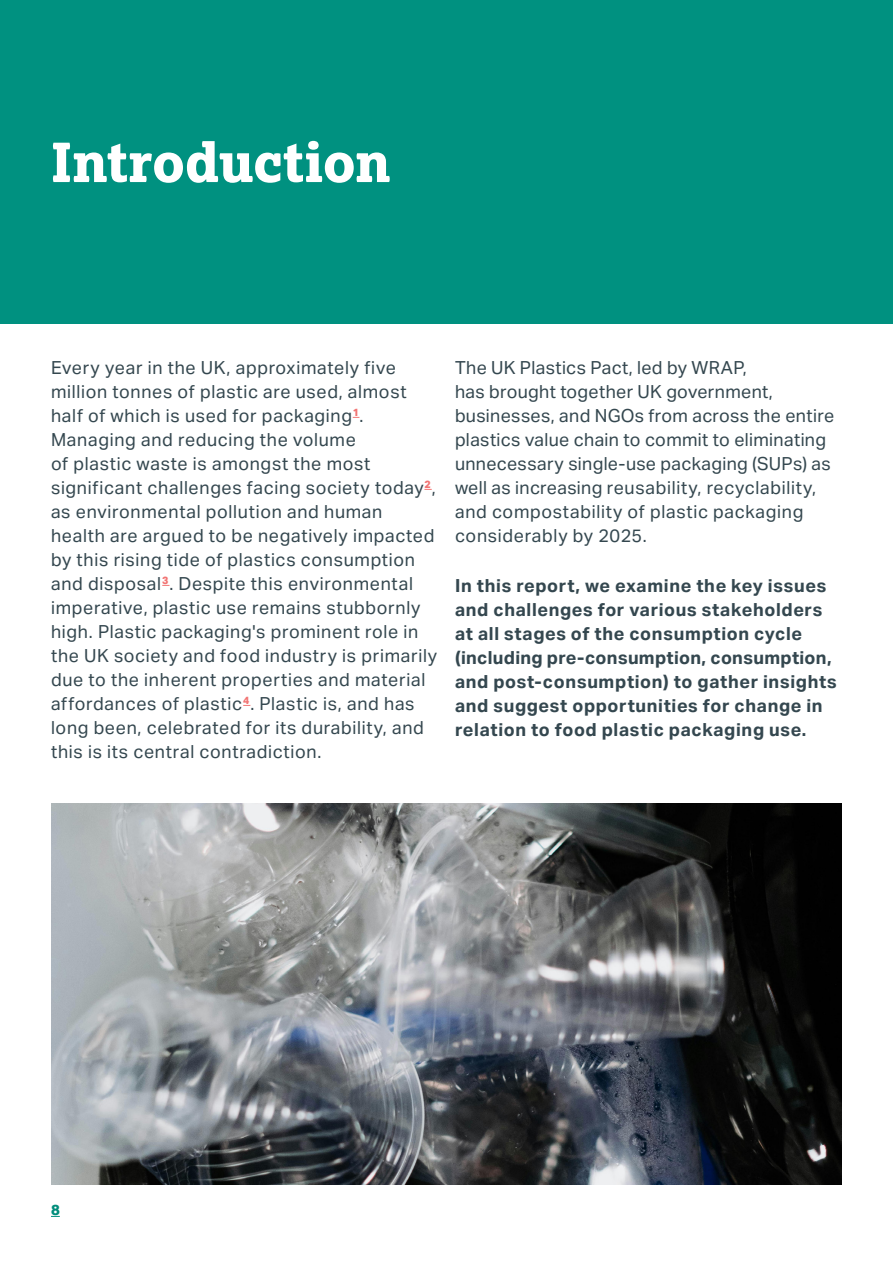
<style>
.page{position:relative;width:893px;height:1263px;background:#fff}
.page>*{position:absolute;margin:0;border:0;box-sizing:border-box;transform-origin:0 0}
.NewHeader0-white{font:800 54px "Lexia";letter-spacing:-.01em;color:#fff}
.NewBodyCopy{font:18px/24px "Aktiv Grotesk";letter-spacing:.035em;color:#34474f}
.NewBodyCopy-2{font:18px/24px "Aktiv Grotesk";letter-spacing:.015em;color:#34474f}
.NewBodyCopy-bold{font:700 18px/24px "Aktiv Grotesk";letter-spacing:.035em;color:#34474f}
.t1{font:800 15px "Lexia";color:#008d7b}
</style>
<div class="page">
<div style="left:0;top:0;width:893px;height:323px;background:#009180"></div>
<img style="left:51px;top:804px;width:791px;height:380px">
<p class="NewHeader0-white" style="left:51px;top:127px;width:341px">Introduction</p>
<p class="NewBodyCopy" style="left:51px;top:356px;width:388px">Every year in the UK, approximately five million tonnes of plastic are used, almost half of which is used for packaging<sup>1</sup>.<br>Managing and reducing the volume<br>of plastic waste is amongst the most significant challenges facing society today<sup>2</sup>, as environmental pollution and human health are argued to be negatively impacted by this rising tide of plastics consumption and disposal<sup>3</sup>. Despite this environmental imperative, plastic use remains stubbornly high. Plastic packaging's prominent role in the UK society and food industry is primarily due to the inherent properties and material affordances of plastic<sup>4</sup>. Plastic is, and has long been, celebrated for its durability, and this is its central contradiction.</p>
<p class="NewBodyCopy-2" style="left:455px;top:356px;width:381px">The UK Plastics Pact, led by WRAP,<br>has brought together UK government, businesses, and NGOs from across the entire plastics value chain to commit to eliminating unnecessary single-use packaging (SUPs) as well as increasing reusability, recyclability, and compostability of plastic packaging considerably by 2025.</p>
<p class="NewBodyCopy-bold" style="left:455px;top:574px;width:383px">In this report, we examine the key issues and challenges for various stakeholders at all stages of the consumption cycle (including pre-consumption, consumption, and post-consumption) to gather insights and suggest opportunities for change in relation to food plastic packaging use.</p>
<p class="t1" style="left:51px;top:1200px;width:10px">8</p>
</div>
